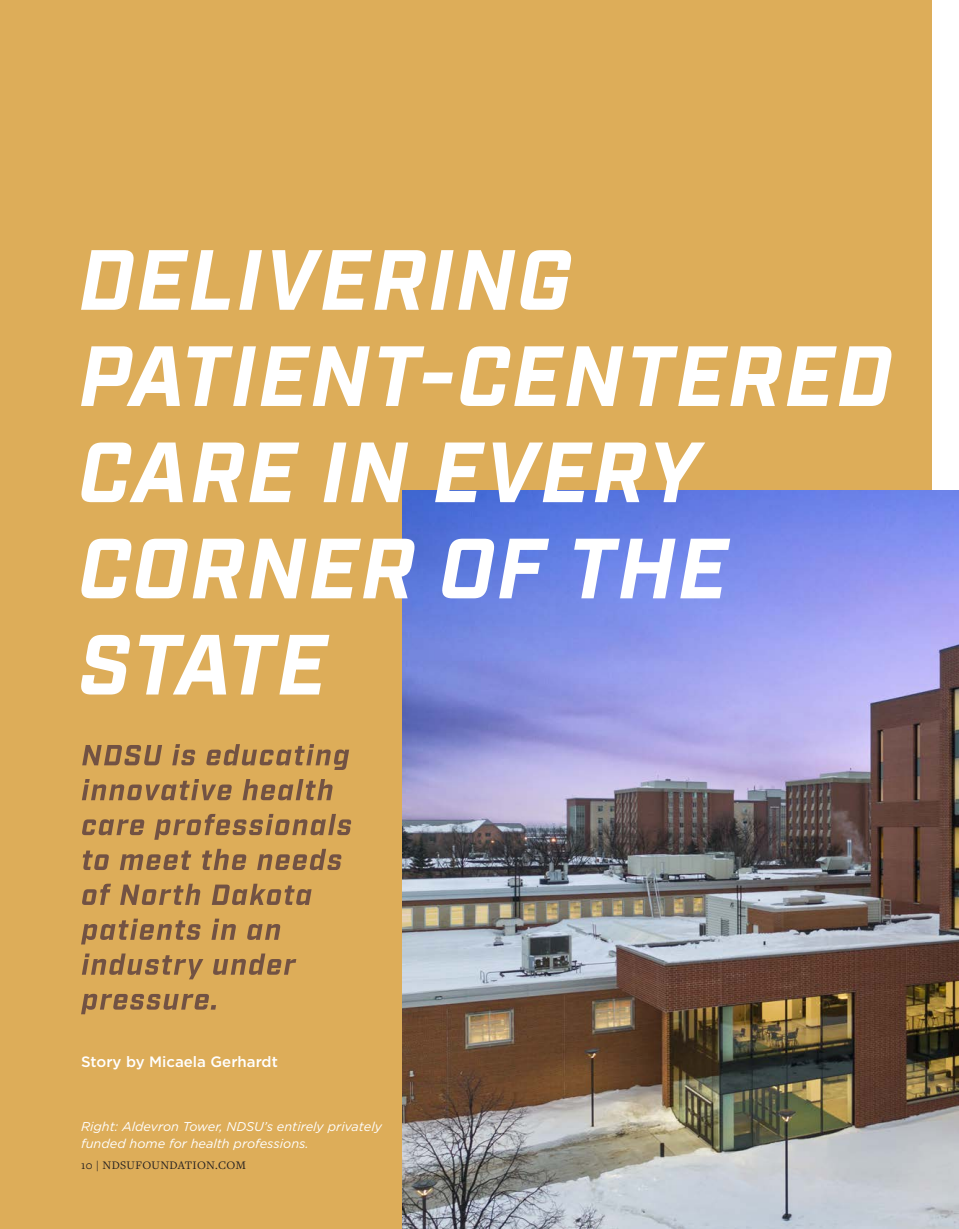
<style>
.page{position:relative;width:959px;height:1229px;background:#fff}
.page>*{position:absolute;margin:0;border:0;box-sizing:border-box;transform-origin:0 0}
.NDSUF_Magazine{font:500 15px "Gotham";color:#fff}
.NDSUF_Magazine-2{font:italic 12.75px/16.5px "Gotham";color:#fff}
.t1{font:12px "Freight Text Pro";letter-spacing:.025em;color:#231f20}
</style>
<div class="page">
<div style="left:0;top:0;width:932px;height:1228px;background:#ddad59"></div>
<img style="left:402px;top:490px;width:556px;height:738px">
<svg style="left:82px;top:745px;width:80px;height:20px"></svg>
<svg style="left:172px;top:744px;width:23px;height:21px"></svg>
<svg style="left:206px;top:744px;width:143px;height:26px"></svg>
<svg style="left:82px;top:779px;width:150px;height:21px"></svg>
<svg style="left:242px;top:779px;width:91px;height:21px"></svg>
<svg style="left:82px;top:819px;width:63px;height:16px"></svg>
<svg style="left:154px;top:814px;width:197px;height:25px"></svg>
<svg style="left:83px;top:850px;width:26px;height:20px"></svg>
<svg style="left:120px;top:850px;width:71px;height:20px"></svg>
<svg style="left:202px;top:848px;width:45px;height:22px"></svg>
<svg style="left:257px;top:848px;width:85px;height:22px"></svg>
<svg style="left:82px;top:883px;width:29px;height:22px"></svg>
<svg style="left:120px;top:883px;width:81px;height:22px"></svg>
<svg style="left:212px;top:883px;width:99px;height:22px"></svg>
<svg style="left:81px;top:918px;width:120px;height:26px"></svg>
<svg style="left:211px;top:918px;width:25px;height:21px"></svg>
<svg style="left:247px;top:924px;width:33px;height:16px"></svg>
<svg style="left:82px;top:953px;width:121px;height:26px"></svg>
<svg style="left:213px;top:953px;width:83px;height:21px"></svg>
<svg style="left:81px;top:993px;width:135px;height:21px"></svg>
<svg style="left:81px;top:250px;width:149px;height:60px"></svg>
<svg style="left:239px;top:250px;width:23px;height:60px"></svg>
<svg style="left:272px;top:250px;width:299px;height:60px"></svg>
<svg style="left:81px;top:346px;width:99px;height:60px"></svg>
<svg style="left:187px;top:346px;width:183px;height:60px"></svg>
<svg style="left:378px;top:346px;width:75px;height:60px"></svg>
<svg style="left:460px;top:346px;width:163px;height:60px"></svg>
<svg style="left:632px;top:346px;width:260px;height:60px"></svg>
<svg style="left:81px;top:442px;width:102px;height:60px"></svg>
<svg style="left:193px;top:442px;width:106px;height:60px"></svg>
<svg style="left:323px;top:442px;width:85px;height:60px"></svg>
<svg style="left:435px;top:442px;width:50px;height:60px"></svg>
<svg style="left:492px;top:442px;width:155px;height:60px"></svg>
<svg style="left:655px;top:442px;width:50px;height:60px"></svg>
<svg style="left:81px;top:538px;width:334px;height:60px"></svg>
<svg style="left:441px;top:538px;width:108px;height:60px;background:#acbaee"></svg>
<svg style="left:574px;top:538px;width:156px;height:60px;background:#b4bff3"></svg>
<svg style="left:81px;top:635px;width:49px;height:59px"></svg>
<svg style="left:139px;top:635px;width:87px;height:59px"></svg>
<svg style="left:233px;top:635px;width:96px;height:59px"></svg>
<p class="NDSUF_Magazine" style="left:81px;top:1051px;width:198px">Story by Micaela Gerhardt</p>
<p class="NDSUF_Magazine-2" style="left:81px;top:1118px;width:302px">Right: Aldevron Tower, NDSU’s entirely privately funded home for health professions.</p>
<p class="t1" style="left:81px;top:1157px;width:166px">10 | NDSUFOUNDATION.COM</p>
</div>
